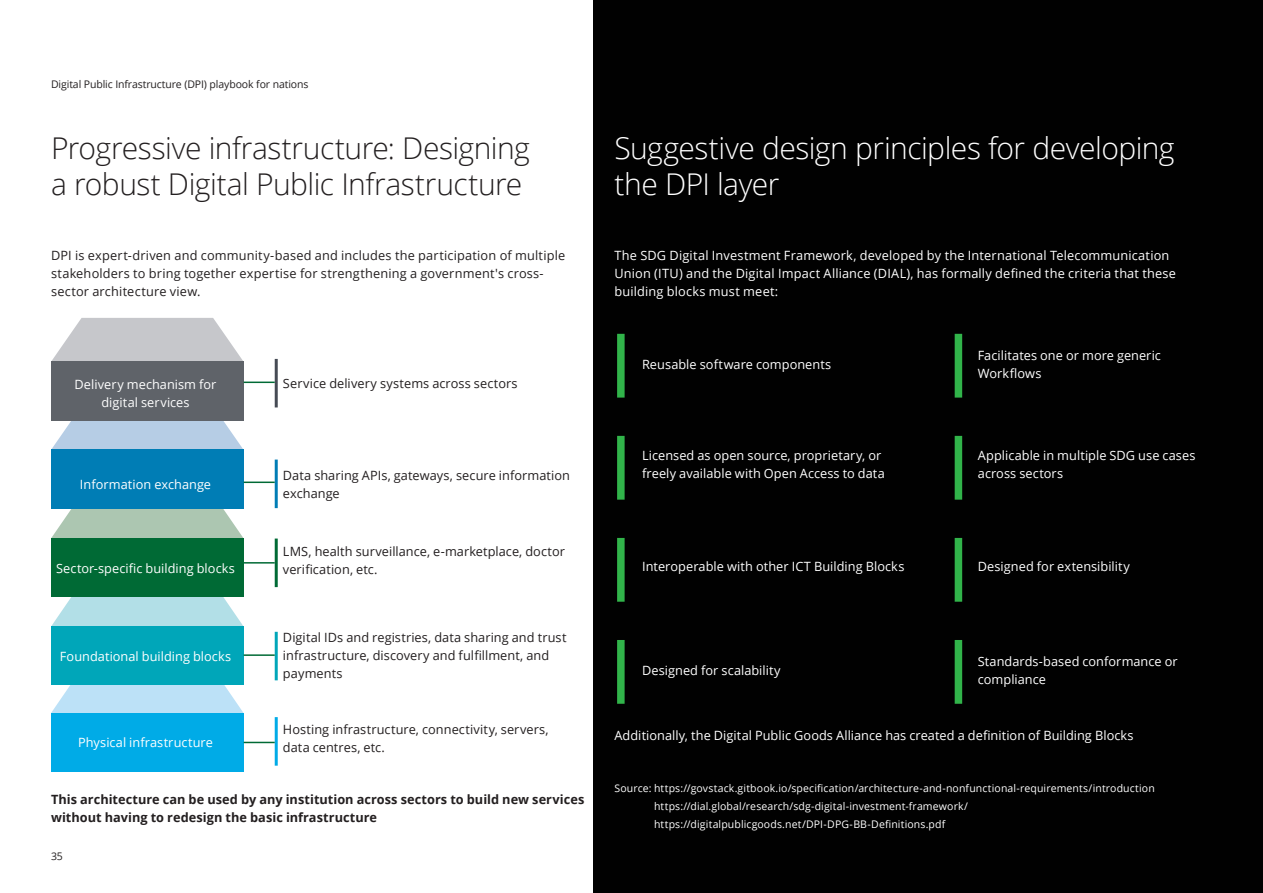
<style>
.page{position:relative;width:1263px;height:893px;background:#fff}
.page>*{position:absolute;margin:0;border:0;box-sizing:border-box;transform-origin:0 0}
.Cover_headline_bold__18_22pt{font:300 30px/36px "Open Sans";letter-spacing:-.015em;color:#231f20}
.Cover_headline_bold__18_22pt-2{font:300 30px/36px "Open Sans";letter-spacing:-.015em;color:#fff}
.Bulletpoints__8_5_12pt{font:12.75px/18px "Open Sans";letter-spacing:.005em;color:#fff}
.Bulletpoints__8_5_12pt-2{font:12.75px/18px "Open Sans";letter-spacing:.005em;color:#231f20}
.Body_copy__8_5_12pt{font:12.75px/18px "Open Sans";letter-spacing:.015em;color:#fff}
.Body_copy__8_5_12pt-2{font:12.75px/18px "Open Sans";letter-spacing:.015em;color:#231f20}
.Bulletpoints__8_5_12pt-3{font:700 12.75px/18px "Open Sans";letter-spacing:.005em;color:#231f20}
.Bulletpoints__8_5_12pt-4{font:10.5px/18px "Open Sans";letter-spacing:.01em;color:#fff}
.t1{font:10.5px "Open Sans";letter-spacing:-.01em;color:#231f20}
</style>
<div class="page">
<div style="left:593px;top:0;width:670px;height:893px;background:#010101"></div>
<svg style="left:51px;top:597px;width:193px;height:30px"></svg>
<svg style="left:51px;top:685px;width:193px;height:28px"></svg>
<svg style="left:51px;top:509px;width:192px;height:29px"></svg>
<svg style="left:51px;top:421px;width:193px;height:29px"></svg>
<svg style="left:51px;top:318px;width:193px;height:44px"></svg>
<div style="left:51px;top:627px;width:193px;height:58px;background:#00a6b9"></div>
<div style="left:51px;top:713px;width:193px;height:59px;background:#00abe7"></div>
<div style="left:51px;top:538px;width:193px;height:59px;background:#006a35"></div>
<div style="left:51px;top:450px;width:193px;height:59px;background:#007db5"></div>
<div style="left:51px;top:362px;width:193px;height:59px;background:#5f6369"></div>
<hr style="left:275px;top:632px;width:3px;height:48px;background:#00a6b9">
<hr style="left:275px;top:539px;width:3px;height:48px;background:#006a35">
<hr style="left:275px;top:460px;width:3px;height:48px;background:#007db5">
<hr style="left:275px;top:359px;width:3px;height:48px;background:#464b54">
<hr style="left:275px;top:717px;width:3px;height:49px;background:#00abe7">
<hr style="left:244px;top:382px;width:31px;height:1px;background:#006a35">
<hr style="left:244px;top:482px;width:31px;height:1px;background:#006a35">
<hr style="left:244px;top:562px;width:31px;height:2px;background:#006a35">
<hr style="left:244px;top:654px;width:31px;height:2px;background:#006a35">
<hr style="left:244px;top:742px;width:31px;height:1px;background:#006a35">
<div style="left:617px;top:334px;width:8px;height:64px;background:#31b44a"></div>
<div style="left:955px;top:334px;width:7px;height:64px;background:#31b44a"></div>
<div style="left:617px;top:436px;width:8px;height:64px;background:#31b44a"></div>
<div style="left:955px;top:436px;width:7px;height:64px;background:#31b44a"></div>
<div style="left:617px;top:538px;width:8px;height:64px;background:#31b44a"></div>
<div style="left:955px;top:538px;width:7px;height:64px;background:#31b44a"></div>
<div style="left:617px;top:640px;width:8px;height:64px;background:#31b44a"></div>
<div style="left:955px;top:640px;width:7px;height:64px;background:#31b44a"></div>
<p class="t1" style="left:51px;top:77px;width:259px">Digital Public Infrastructure (DPI) playbook for nations</p>
<p class="Cover_headline_bold__18_22pt" style="left:51px;top:129px;width:480px">Progressive infrastructure: Designing a robust Digital Public Infrastructure</p>
<p class="Body_copy__8_5_12pt-2" style="left:51px;top:246px;width:516px">DPI is expert-driven and community-based and includes the participation of multiple stakeholders to bring together expertise for strengthening a government's cross&shy;sector architecture view.</p>
<p class="Bulletpoints__8_5_12pt" style="left:75px;top:375px;width:143px;text-align:center">Delivery mechanism for digital services</p>
<p class="Bulletpoints__8_5_12pt-2" style="left:283px;top:374px;width:236px">Service delivery systems across sectors</p>
<p class="Bulletpoints__8_5_12pt" style="left:80px;top:475px;width:133px">Information exchange</p>
<p class="Bulletpoints__8_5_12pt" style="left:56px;top:559px;width:180px">Sector-specific building blocks</p>
<p class="Bulletpoints__8_5_12pt" style="left:60px;top:647px;width:173px">Foundational building blocks</p>
<p class="Bulletpoints__8_5_12pt" style="left:78px;top:733px;width:136px">Physical infrastructure</p>
<p class="Bulletpoints__8_5_12pt-2" style="left:283px;top:466px;width:288px">Data sharing APIs, gateways, secure information exchange</p>
<p class="Bulletpoints__8_5_12pt-2" style="left:283px;top:542px;width:283px">LMS, health surveillance, e-marketplace, doctor verification, etc.</p>
<p class="Bulletpoints__8_5_12pt-2" style="left:283px;top:628px;width:285px">Digital IDs and registries, data sharing and trust infrastructure, discovery and fulfillment, and payments</p>
<p class="Bulletpoints__8_5_12pt-2" style="left:283px;top:720px;width:267px">Hosting infrastructure, connectivity, servers, data centres, etc.</p>
<p class="Bulletpoints__8_5_12pt-3" style="left:51px;top:790px;width:535px">This architecture can be used by any institution across sectors to build new services without having to redesign the basic infrastructure</p>
<p class="t1" style="left:51px;top:849px;width:13px">35</p>
<p class="Cover_headline_bold__18_22pt-2" style="left:614px;top:129px;width:562px">Suggestive design principles for developing the DPI layer</p>
<p class="Body_copy__8_5_12pt" style="left:614px;top:246px;width:563px">The SDG Digital Investment Framework, developed by the International Telecommunication<br>Union (ITU) and the Digital Impact Alliance (DIAL), has formally defined the criteria that these building blocks must meet:</p>
<p class="Bulletpoints__8_5_12pt" style="left:642px;top:355px;width:191px">Reusable software components</p>
<p class="Bulletpoints__8_5_12pt" style="left:978px;top:346px;width:185px">Facilitates one or more generic<br>Workflows</p>
<p class="Bulletpoints__8_5_12pt" style="left:642px;top:446px;width:244px">Licensed as open source, proprietary, or freely available with Open Access to data</p>
<p class="Bulletpoints__8_5_12pt" style="left:978px;top:446px;width:219px">Applicable in multiple SDG use cases across sectors</p>
<p class="Bulletpoints__8_5_12pt" style="left:642px;top:557px;width:264px">Interoperable with other ICT Building Blocks</p>
<p class="Bulletpoints__8_5_12pt" style="left:978px;top:557px;width:153px">Designed for extensibility</p>
<p class="Bulletpoints__8_5_12pt" style="left:642px;top:661px;width:140px">Designed for scalability</p>
<p class="Bulletpoints__8_5_12pt" style="left:978px;top:652px;width:201px">Standards-based conformance or compliance</p>
<p class="Bulletpoints__8_5_12pt" style="left:614px;top:726px;width:521px">Additionally, the Digital Public Goods Alliance has created a definition of Building Blocks</p>
<p class="Bulletpoints__8_5_12pt-4" style="left:654px;top:779px;width:502px;text-indent:-40px">Source: https://govstack.gitbook.io/specification/architecture-and-nonfunctional-requirements/introduction https://dial.global/research/sdg-digital-investment-framework/ https://digitalpublicgoods.net/DPI-DPG-BB-Definitions.pdf</p>
</div>
